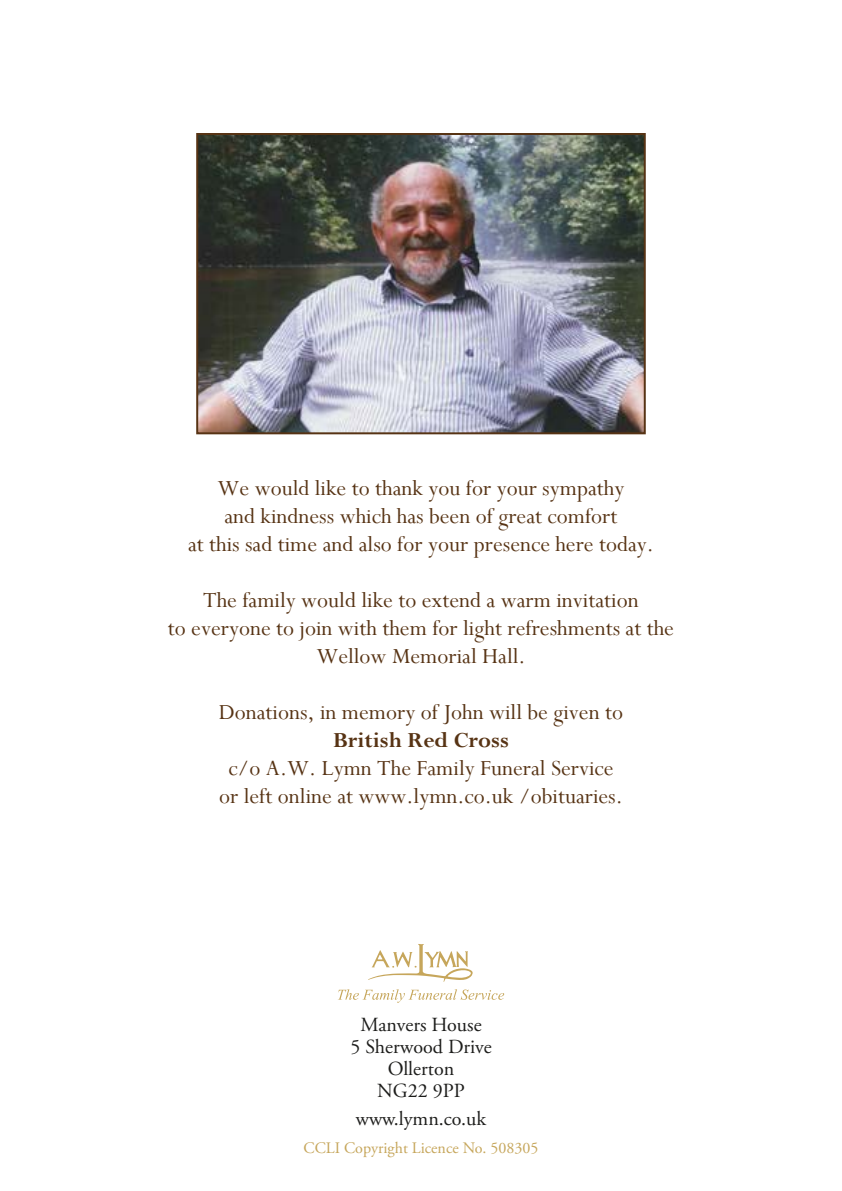
<style>
.page{position:relative;width:842px;height:1191px;background:#fff}
.page>*{position:absolute;margin:0;border:0;box-sizing:border-box;transform-origin:0 0}
.t1{font:24px/28px "Perpetua";color:#573314;text-align:center}
.t2{font:700 24px "Perpetua";color:#573314}
.t3{font:20px/22px "Adobe Garamond Pro";color:#1d1d1b;text-align:center}
.t4{font:16px "Adobe Garamond Pro";color:#c6a65b}
</style>
<div class="page">
<svg style="left:338px;top:944px;width:166px;height:58px"></svg>
<img style="left:199px;top:136px;width:444px;height:295px">
<div style="left:196px;top:133px;width:450px;height:301px;border:2px solid #573314"></div>
<p class="t1" style="left:188px;top:473px;width:467px">We would like to thank you for your sympathy<br>and kindness which has been of great comfort<br>at this sad time and also for your presence here today.</p>
<p class="t1" style="left:168px;top:586px;width:508px">The family would like to extend a warm invitation<br>to everyone to join with them for light refreshments at the<br>Wellow Memorial Hall.</p>
<p class="t1" style="left:219px;top:698px;width:406px">Donations, in memory of John will be given to</p>
<p class="t2" style="left:333px;top:725px;width:177px">British Red Cross</p>
<p class="t1" style="left:219px;top:754px;width:405px">c/o A.W. Lymn The Family Funeral Service or left online at www.lymn.co.uk /obituaries.</p>
<p class="t3" style="left:350px;top:1014px;width:143px">Manvers House<br>5 Sherwood Drive<br>Ollerton<br>NG22 9PP</p>
<p class="t3" style="left:356px;top:1108px;width:132px">www.lymn.co.uk</p>
<p class="t4" style="left:304px;top:1138px;width:236px">CCLI Copyright Licence No. 508305</p>
</div>
